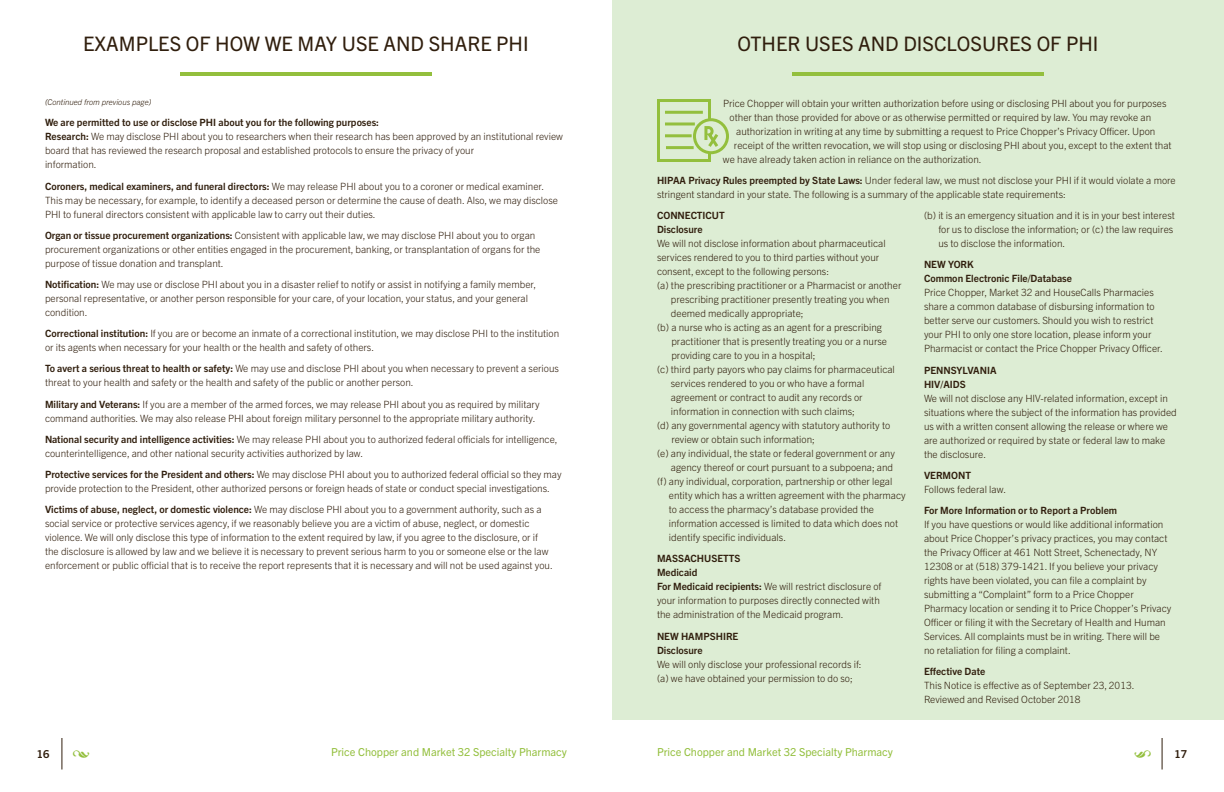
<style>
.page{position:relative;width:1224px;height:792px;background:#fff}
.page>*{position:absolute;margin:0;border:0;box-sizing:border-box;transform-origin:0 0}
.t1{font:20px "Trade Gothic Next LT Pro";color:#301e0d}
.t2{font:11px "Trade Gothic Next LT Pro";color:#93bf3d}
.t3{font:700 11px "Trade Gothic Next LT Pro";color:#301e0d}
.t4{font:300 10px/14px "Trade Gothic Next LT Pro";color:#301e0d}
.t5{font:700 10px "Trade Gothic Next LT Pro";color:#301e0d}
.t6{font:italic 300 8px "Trade Gothic Next LT Pro";color:#301e0d}
.s1{font-weight:700}
</style>
<div class="page">
<div style="left:612px;top:0;width:612px;height:720px;background:#ddedd4"></div>
<hr style="left:180px;top:72px;width:252px;height:4px;background:#93bf3d">
<hr style="left:792px;top:72px;width:252px;height:4px;background:#93bf3d">
<hr style="left:61px;top:738px;width:1px;height:32px;background:#301e0d">
<hr style="left:1162px;top:738px;width:1px;height:32px;background:#301e0d">
<svg style="left:657px;top:99px;width:64px;height:63px"></svg>
<div style="left:693px;top:118px;width:36px;height:36px;border:3px solid #93bf3d;border-radius:50%"></div>
<p class="t1" style="left:83px;top:30px;width:447px">EXAMPLES OF HOW WE MAY USE AND SHARE PHI</p>
<p class="t1" style="left:737px;top:30px;width:363px">OTHER USES AND DISCLOSURES OF PHI</p>
<p class="t6" style="left:45px;top:97px;width:108px">(Continued from previous page)</p>
<p class="t5" style="left:45px;top:116px;width:336px">We are permitted to use or disclose PHI about you for the following purposes:</p>
<p class="t4" style="left:45px;top:129px;width:519px"><span class="s1">Research:</span> We may disclose PHI about you to researchers when their research has been approved by an institutional review board that has reviewed the research proposal and established protocols to ensure the privacy of your<br>information.</p>
<p class="t4" style="left:45px;top:178px;width:515px"><span class="s1">Coroners, medical examiners, and funeral directors:</span> We may release PHI about you to a coroner or medical examiner.<br>This may be necessary, for example, to identify a deceased person or determine the cause of death. Also, we may disclose<br>PHI to funeral directors consistent with applicable law to carry out their duties.</p>
<p class="t4" style="left:45px;top:227px;width:497px"><span class="s1">Organ or tissue procurement organizations:</span> Consistent with applicable law, we may disclose PHI about you to organ procurement organizations or other entities engaged in the procurement, banking, or transplantation of organs for the purpose of tissue donation and transplant.</p>
<p class="t4" style="left:45px;top:277px;width:493px"><span class="s1">Notification:</span> We may use or disclose PHI about you in a disaster relief to notify or assist in notifying a family member, personal representative, or another person responsible for your care, of your location, your status, and your general condition.</p>
<p class="t4" style="left:45px;top:326px;width:516px"><span class="s1">Correctional institution:</span> If you are or become an inmate of a correctional institution, we may disclose PHI to the institution or its agents when necessary for your health or the health and safety of others.</p>
<p class="t4" style="left:45px;top:361px;width:516px"><span class="s1">To avert a serious threat to health or safety:</span> We may use and disclose PHI about you when necessary to prevent a serious threat to your health and safety or the health and safety of the public or another person.</p>
<p class="t4" style="left:45px;top:396px;width:496px"><span class="s1">Military and Veterans:</span> If you are a member of the armed forces, we may release PHI about you as required by military command authorities. We may also release PHI about foreign military personnel to the appropriate military authority.</p>
<p class="t4" style="left:45px;top:431px;width:514px"><span class="s1">National security and intelligence activities:</span> We may release PHI about you to authorized federal officials for intelligence, counterintelligence, and other national security activities authorized by law.</p>
<p class="t4" style="left:45px;top:467px;width:518px"><span class="s1">Protective services for the President and others:</span> We may disclose PHI about you to authorized federal official so they may provide protection to the President, other authorized persons or foreign heads of state or conduct special investigations.</p>
<p class="t4" style="left:45px;top:502px;width:509px"><span class="s1">Victims of abuse, neglect, or domestic violence:</span> We may disclose PHI about you to a government authority, such as a social service or protective services agency, if we reasonably believe you are a victim of abuse, neglect, or domestic violence. We will only disclose this type of information to the extent required by law, if you agree to the disclosure, or if the disclosure is allowed by law and we believe it is necessary to prevent serious harm to you or someone else or the law enforcement or public official that is to receive the report represents that it is necessary and will not be used against you.</p>
<p class="t4" style="left:723px;top:95px;width:445px">Price Chopper will obtain your written authorization before using or disclosing PHI about you for purposes</p>
<p class="t4" style="left:730px;top:109px;width:423px">other than those provided for above or as otherwise permitted or required by law. You may revoke an</p>
<p class="t4" style="left:736px;top:123px;width:421px">authorization in writing at any time by submitting a request to Price Chopper’s Privacy Officer. Upon</p>
<p class="t4" style="left:734px;top:137px;width:439px">receipt of the written revocation, we will stop using or disclosing PHI about you, except to the extent that</p>
<p class="t4" style="left:723px;top:151px;width:260px">we have already taken action in reliance on the authorization.</p>
<p class="t4" style="left:657px;top:173px;width:520px"><span class="s1">HIPAA Privacy Rules preempted by State Laws:</span> Under federal law, we must not disclose your PHI if it would violate a more stringent standard in your state. The following is a summary of the applicable state requirements:</p>
<p class="t5" style="left:657px;top:209px;width:69px">CONNECTICUT</p>
<p class="t5" style="left:657px;top:223px;width:47px">Disclosure</p>
<p class="t4" style="left:657px;top:236px;width:230px">We will not disclose information about pharmaceutical</p>
<p class="t4" style="left:657px;top:250px;width:224px">services rendered to you to third parties without your</p>
<p class="t4" style="left:657px;top:264px;width:174px">consent, except to the following persons:</p>
<p class="t4" style="left:657px;top:278px;width:246px">(a) the prescribing practitioner or a Pharmacist or another</p>
<p class="t4" style="left:671px;top:292px;width:220px">prescribing practitioner presently treating you when</p>
<p class="t4" style="left:671px;top:306px;width:134px">deemed medically appropriate;</p>
<p class="t4" style="left:671px;top:320px;width:217px;text-indent:-14px">(b) a nurse who is acting as an agent for a prescribing practitioner that is presently treating you or a nurse providing care to you in a hospital;</p>
<p class="t4" style="left:671px;top:362px;width:226px;text-indent:-14px">(c) third party payors who pay claims for pharmaceutical services rendered to you or who have a formal agreement or contract to audit any records or information in connection with such claims;</p>
<p class="t4" style="left:671px;top:418px;width:220px;text-indent:-14px">(d) any governmental agency with statutory authority to review or obtain such information;</p>
<p class="t4" style="left:657px;top:446px;width:239px;text-align:right">(e) any individual, the state or federal government or any agency thereof or court pursuant to a subpoena; and</p>
<p class="t4" style="left:669px;top:474px;width:238px;text-indent:-12px">(f) any individual, corporation, partnership or other legal entity which has a written agreement with the pharmacy to access the pharmacy’s database provided the information accessed is limited to data which does not identify specific individuals.</p>
<p class="t4" style="left:657px;top:551px;width:226px"><span class="s1">MASSACHUSETTS<br>Medicaid<br>For Medicaid recipients:</span> We will restrict disclosure of your information to purposes directly connected with the administration of the Medicaid program.</p>
<p class="t4" style="left:657px;top:628px;width:206px"><span class="s1">NEW HAMPSHIRE<br>Disclosure<br></span>We will only disclose your professional records if: (a) we have obtained your permission to do so;</p>
<p class="t4" style="left:938px;top:208px;width:238px;text-indent:-14px">(b) it is an emergency situation and it is in your best interest for us to disclose the information; or (c) the law requires us to disclose the information.</p>
<p class="t4" style="left:924px;top:257px;width:240px"><span class="s1">NEW YORK<br>Common Electronic File/Database<br></span>Price Chopper, Market 32 and HouseCalls Pharmacies share a common database of disbursing information to better serve our customers. Should you wish to restrict your PHI to only one store location, please inform your Pharmacist or contact the Price Chopper Privacy Officer.</p>
<p class="t4" style="left:924px;top:362px;width:254px"><span class="s1">PENNSYLVANIA<br>HIV/AIDS<br></span>We will not disclose any HIV-related information, except in situations where the subject of the information has provided us with a written consent allowing the release or where we are authorized or required by state or federal law to make the disclosure.</p>
<p class="t4" style="left:924px;top:468px;width:84px"><span class="s1">VERMONT<br></span>Follows federal law.</p>
<p class="t4" style="left:924px;top:503px;width:249px"><span class="s1">For More Information or to Report a Problem<br></span>If you have questions or would like additional information about Price Chopper’s privacy practices, you may contact the Privacy Officer at 461 Nott Street, Schenectady, NY 12308 or at (518) 379-1421. If you believe your privacy rights have been violated, you can file a complaint by submitting a “Complaint” form to a Price Chopper Pharmacy location or sending it to Price Chopper’s Privacy Officer or filing it with the Secretary of Health and Human Services. All complaints must be in writing. There will be no retaliation for filing a complaint.</p>
<p class="t4" style="left:924px;top:664px;width:212px"><span class="s1">Effective Date<br></span>This Notice is effective as of September 23, 2013.<br>Reviewed and Revised October 2018</p>
<p class="t3" style="left:37px;top:746px;width:14px">16</p>
<p class="t2" style="left:331px;top:744px;width:237px">Price Chopper and Market 32 Specialty Pharmacy</p>
<p class="t2" style="left:657px;top:744px;width:237px">Price Chopper and Market 32 Specialty Pharmacy</p>
<p class="t3" style="left:1174px;top:746px;width:14px">17</p>
</div>
